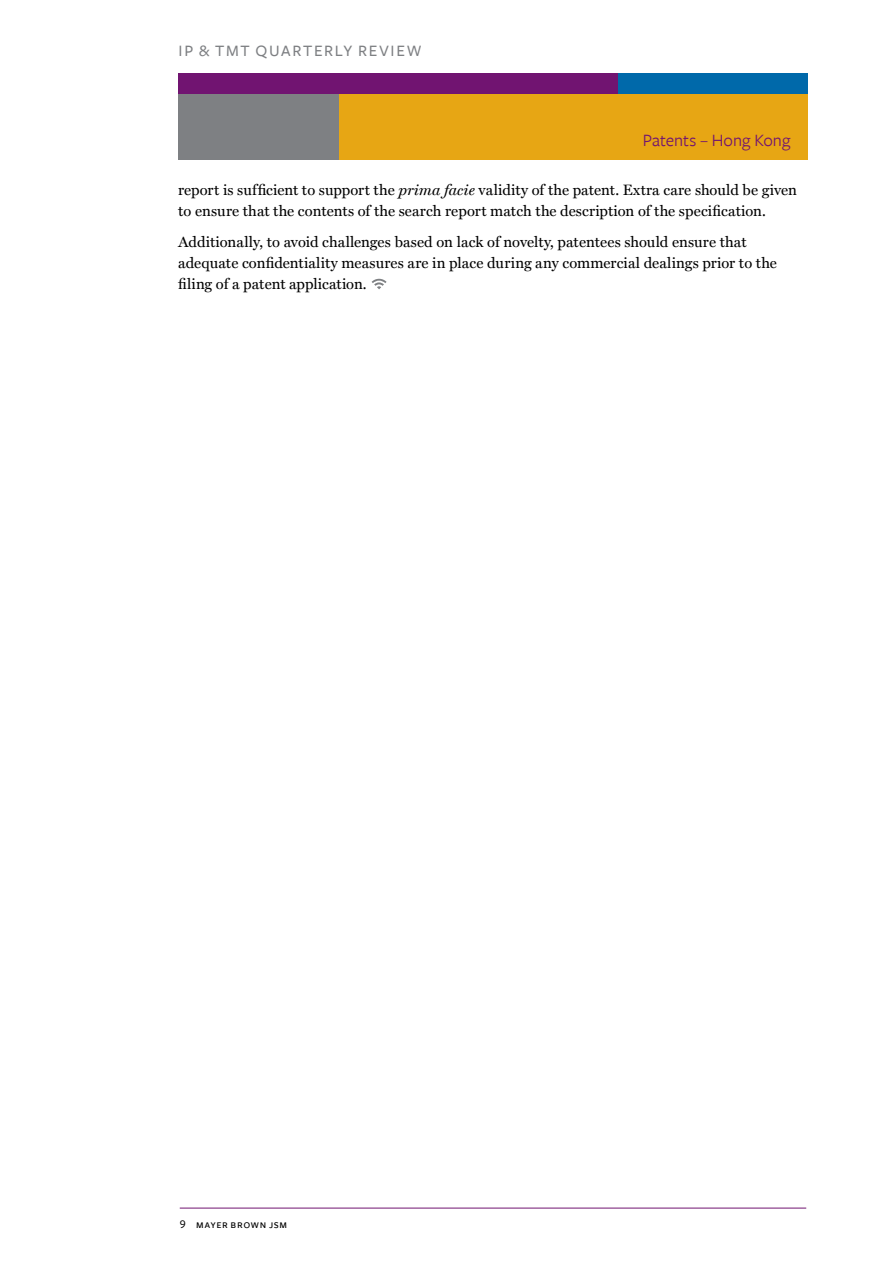
<style>
.page{position:relative;width:893px;height:1263px;background:#fff}
.page>*{position:absolute;margin:0;border:0;box-sizing:border-box;transform-origin:0 0}
.t1{font:18px "Freight Sans";color:#711471}
.t2{font:16.5px "Freight Sans Medium SC";letter-spacing:.1em;color:#7e8083}
.t3{font:15px/21px "Miller Text";letter-spacing:.005em;color:#000}
.t4{font:12px "Freight Sans Medium SC";letter-spacing:.05em;color:#000}
.s1{font-style:italic}
</style>
<div class="page">
<div style="left:178px;top:88px;width:165px;height:71px;background:#7e8083"></div>
<div style="left:339px;top:88px;width:469px;height:71px;background:#e7a614"></div>
<hr style="left:180px;top:1208px;width:626px;height:1px;background:#711471">
<div style="left:178px;top:73px;width:443px;height:21px;background:#711471"></div>
<div style="left:618px;top:73px;width:190px;height:21px;background:#0069aa"></div>
<svg style="left:371px;top:278px;width:16px;height:11px"></svg>
<p class="t2" style="left:179px;top:41px;width:245px">IP &amp; TMT Quarterly Revi ew</p>
<p class="t1" style="left:643px;top:130px;width:149px">Patents – Hong Kong</p>
<p class="t3" style="left:178px;top:179px;width:621px">report is sufficient to support the <span class="s1">prima facie</span> validity of the patent. Extra care should be given to ensure that the contents of the search report match the description of the specification.</p>
<p class="t3" style="left:178px;top:232px;width:600px">Additionally, to avoid challenges based on lack of novelty, patentees should ensure that adequate confidentiality measures are in place during any commercial dealings prior to the filing of a patent application.</p>
<p class="t4" style="left:180px;top:1217px;width:109px">9 mayer brown jsm</p>
</div>
